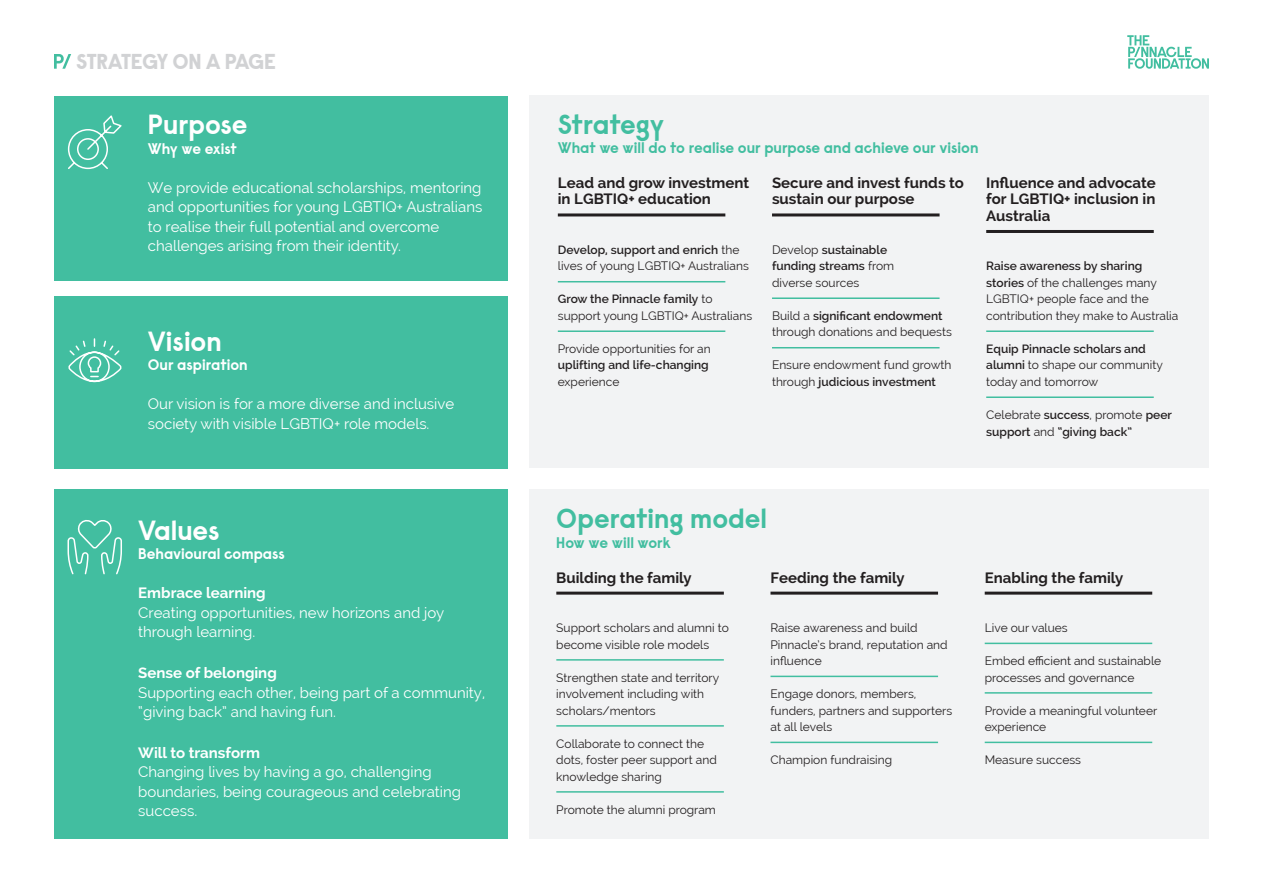
<style>
.page{position:relative;width:1263px;height:893px;background:#fff}
.page>*{position:absolute;margin:0;border:0;box-sizing:border-box;transform-origin:0 0}
.t1{font:700 27px "Raisonne Pro";color:#fff}
.t2{font:700 27px "Raisonne Pro";color:#42bea0}
.t3{font:700 27px "Raisonne Pro";letter-spacing:-.02em;color:#42bea0}
.t4{font:800 21px "Raisonne Pro";letter-spacing:-.03em;color:#d1d2d4}
.t5{font:15px/19.5px "Raleway";color:#fff}
.t6{font:700 15px/16.5px "Raleway";color:#231f20}
.t7{font:700 15px "Raisonne Pro";color:#42bea0}
.t8{font:700 15px "Raleway";color:#fff}
.t9{font:700 15px "Raisonne Pro";color:#fff}
.t10{font:700 15px "Raisonne Pro";letter-spacing:-.02em;color:#fff}
.t11{font:12px/16.5px "Raleway";color:#231f20}
.t12{font:600 12px/16.5px "Raleway";color:#231f20}
.s1{font-weight:600}
.s2{font-weight:400}
</style>
<div class="page">
<svg style="left:54px;top:54px;width:17px;height:15px"></svg>
<div style="left:529px;top:96px;width:680px;height:372px;background:#f2f3f4"></div>
<div style="left:529px;top:490px;width:680px;height:349px;background:#f2f3f4"></div>
<svg style="left:1127px;top:35px;width:82px;height:34px"></svg>
<hr style="left:558px;top:213px;width:167px;height:3px;background:#231f20">
<hr style="left:558px;top:281px;width:167px;height:1px;background:#42bea0">
<hr style="left:558px;top:330px;width:167px;height:2px;background:#42bea0">
<hr style="left:556px;top:592px;width:168px;height:3px;background:#231f20">
<hr style="left:556px;top:659px;width:168px;height:2px;background:#42bea0">
<hr style="left:556px;top:725px;width:168px;height:2px;background:#42bea0">
<hr style="left:556px;top:791px;width:168px;height:2px;background:#42bea0">
<hr style="left:772px;top:213px;width:167px;height:3px;background:#231f20">
<hr style="left:772px;top:297px;width:167px;height:2px;background:#42bea0">
<hr style="left:772px;top:347px;width:167px;height:1px;background:#42bea0">
<hr style="left:770px;top:592px;width:168px;height:3px;background:#231f20">
<hr style="left:770px;top:676px;width:168px;height:1px;background:#42bea0">
<hr style="left:770px;top:742px;width:168px;height:1px;background:#42bea0">
<hr style="left:986px;top:230px;width:168px;height:3px;background:#231f20">
<hr style="left:986px;top:330px;width:168px;height:2px;background:#42bea0">
<hr style="left:986px;top:396px;width:168px;height:2px;background:#42bea0">
<hr style="left:985px;top:592px;width:167px;height:3px;background:#231f20">
<hr style="left:985px;top:643px;width:167px;height:1px;background:#42bea0">
<hr style="left:985px;top:692px;width:167px;height:2px;background:#42bea0">
<hr style="left:985px;top:742px;width:167px;height:1px;background:#42bea0">
<div style="left:54px;top:296px;width:453px;height:172px;background:#42bea0"></div>
<div style="left:54px;top:96px;width:453px;height:185px;background:#42bea0"></div>
<div style="left:54px;top:490px;width:453px;height:349px;background:#42bea0"></div>
<svg style="left:67px;top:520px;width:55px;height:55px"></svg>
<svg style="left:67px;top:115px;width:55px;height:55px"></svg>
<svg style="left:68px;top:338px;width:54px;height:45px"></svg>
<h2 class="t4" style="left:76px;top:47px;width:201px">STRATEGY ON A PAGE</h2>
<h1 class="t1" style="left:148px;top:107px;width:101px">Purpose</h1>
<p class="t10" style="left:148px;top:138px;width:90px">Why we exist</p>
<p class="t5" style="left:148px;top:178px;width:336px">We provide educational scholarships, mentoring and opportunities for young LGBTIQ+ Australians to realise their full potential and overcome challenges arising from their identity.</p>
<h1 class="t1" style="left:148px;top:323px;width:75px">Vision</h1>
<p class="t9" style="left:148px;top:355px;width:101px">Our aspiration</p>
<p class="t5" style="left:148px;top:394px;width:308px">Our vision is for a more diverse and inclusive society with visible LGBTIQ+ role models.</p>
<h1 class="t1" style="left:138px;top:512px;width:83px">Values</h1>
<p class="t9" style="left:138px;top:544px;width:148px">Behavioural compass</p>
<p class="t8" style="left:138px;top:584px;width:129px">Embrace learning</p>
<p class="t5" style="left:138px;top:603px;width:307px">Creating opportunities, new horizons and joy through learning.</p>
<p class="t8" style="left:138px;top:664px;width:140px">Sense of belonging</p>
<p class="t5" style="left:138px;top:683px;width:348px">Supporting each other, being part of a community, “giving back” and having fun.</p>
<p class="t8" style="left:138px;top:744px;width:123px">Will to transform</p>
<p class="t5" style="left:138px;top:762px;width:324px">Changing lives by having a go, challenging boundaries, being courageous and celebrating success.</p>
<h1 class="t3" style="left:558px;top:106px;width:108px">Strategy</h1>
<p class="t7" style="left:558px;top:138px;width:422px">What we will do to realise our purpose and achieve our vision</p>
<p class="t6" style="left:558px;top:175px;width:193px">Lead and grow investment in LGBTIQ+ education</p>
<p class="t11" style="left:558px;top:241px;width:192px"><span class="s1">Develop, support and enrich</span> the lives of young LGBTIQ+ Australians</p>
<p class="t11" style="left:558px;top:291px;width:196px"><span class="s1">Grow the Pinnacle family</span> to support young LGBTIQ+ Australians</p>
<p class="t11" style="left:558px;top:340px;width:154px">Provide opportunities for an</p>
<p class="t12" style="left:558px;top:357px;width:152px">uplifting and life-changing</p>
<p class="t11" style="left:558px;top:373px;width:63px">experience</p>
<p class="t6" style="left:772px;top:175px;width:193px">Secure and invest funds to sustain our purpose</p>
<p class="t11" style="left:772px;top:241px;width:124px">Develop <span class="s1">sustainable funding streams</span> from diverse sources</p>
<p class="t11" style="left:772px;top:307px;width:181px">Build a <span class="s1">significant endowment </span>through donations and bequests</p>
<p class="t11" style="left:772px;top:357px;width:181px">Ensure endowment fund growth through <span class="s1">judicious investment</span></p>
<p class="t6" style="left:986px;top:175px;width:171px;text-align:justify">Influence and advocate for LGBTIQ+ inclusion in Australia</p>
<p class="t11" style="left:986px;top:258px;width:194px"><span class="s1">Raise awareness by sharing stories</span> of the challenges many<br>LGBTIQ+ people face and the contribution they make to Australia</p>
<p class="t11" style="left:986px;top:340px;width:178px"><span class="s1">Equip Pinnacle scholars and alumni</span> to shape our community today and tomorrow</p>
<p class="t12" style="left:986px;top:407px;width:187px"><span class="s2">Celebrate</span> success<span class="s2">, promote</span> peer support <span class="s2">and</span> “giving back”</p>
<h1 class="t2" style="left:556px;top:501px;width:212px">Operating model</h1>
<p class="t7" style="left:556px;top:532px;width:116px">How we will work</p>
<p class="t6" style="left:556px;top:569px;width:137px">Building the family</p>
<p class="t11" style="left:556px;top:620px;width:174px">Support scholars and alumni to become visible role models</p>
<p class="t11" style="left:556px;top:669px;width:164px">Strengthen state and territory involvement including with scholars/mentors</p>
<p class="t11" style="left:556px;top:735px;width:162px">Collaborate to connect the dots, foster peer support and knowledge sharing</p>
<p class="t11" style="left:556px;top:801px;width:161px">Promote the alumni program</p>
<p class="t6" style="left:770px;top:569px;width:136px">Feeding the family</p>
<p class="t11" style="left:770px;top:620px;width:179px">Raise awareness and build<br>Pinnacle’s brand, reputation and influence</p>
<p class="t11" style="left:770px;top:686px;width:183px">Engage donors, members, funders, partners and supporters at all levels</p>
<p class="t11" style="left:770px;top:752px;width:123px">Champion fundraising</p>
<p class="t6" style="left:985px;top:569px;width:140px">Enabling the family</p>
<p class="t11" style="left:985px;top:620px;width:85px">Live our values</p>
<p class="t11" style="left:985px;top:653px;width:178px">Embed efficient and sustainable processes and governance</p>
<p class="t11" style="left:985px;top:702px;width:174px">Provide a meaningful volunteer experience</p>
<p class="t11" style="left:985px;top:752px;width:98px">Measure success</p>
</div>
